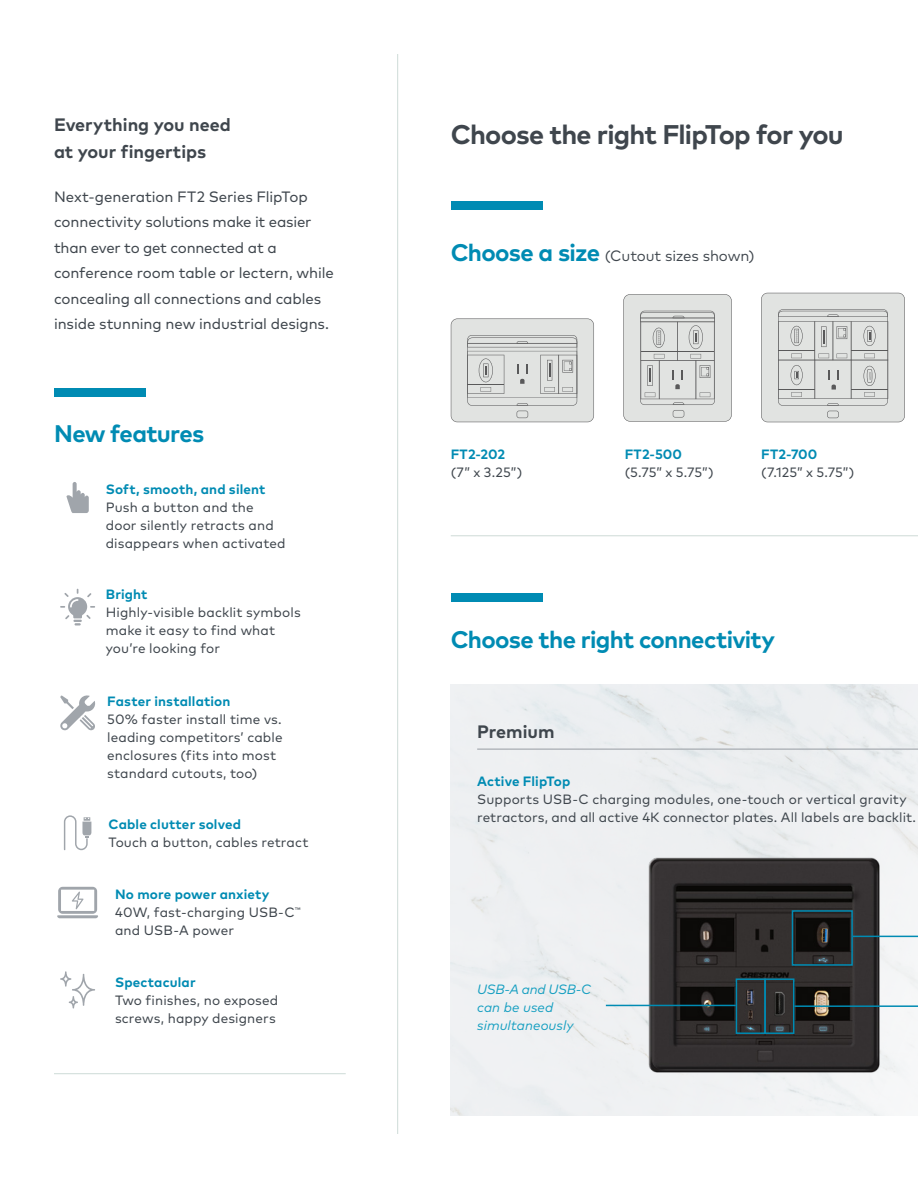
<style>
.page{position:relative;width:918px;height:1188px;background:#fff}
.page>*{position:absolute;margin:0;border:0;box-sizing:border-box;transform-origin:0 0}
.t1{font:700 27px "Mark Pro";letter-spacing:-.03em;color:#3f464d}
.t2{font:700 24px "Mark Pro";letter-spacing:-.025em;color:#008bb3}
.Intro{font:700 18px/27px "Mark Pro";color:#3f464d}
.Sub_Title{font:700 18px "Mark Pro";letter-spacing:-.005em;color:#3f464d}
.Body_Copy{font:15px/25.5px "Mark Pro";letter-spacing:-.005em;color:#3f464d}
.t3{font:15px "Mark Pro";letter-spacing:-.005em;color:#3f464d}
.Sub_Title-2{font:13.5px/18px "Mark Pro";letter-spacing:.01em;color:#3f464d}
.Body_Copy-2{font:13.5px/18px "Mark Pro";letter-spacing:-.005em;color:#3f464d}
.Sub_Title-3{font:italic 13.5px/18px "Mark Pro";letter-spacing:.005em;color:#169fc1}
.Body_Copy-3{font:700 13.5px "Mark Pro";letter-spacing:.01em;color:#008bb3}
.s1{font-weight:700;color:#008bb3}
.s2{font-weight:700;font-size:24px;color:#008bb3}
</style>
<div class="page">
<hr style="left:451px;top:535px;width:467px;height:1px;background:#cedbd7">
<hr style="left:54px;top:1073px;width:292px;height:1px;background:#cedbd7">
<hr style="left:477px;top:749px;width:441px;height:1px;background:#a0a5ab">
<hr style="left:397px;top:54px;width:1px;height:1080px;background:#cedbd7">
<svg style="left:60px;top:695px;width:36px;height:36px"></svg>
<svg style="left:64px;top:815px;width:28px;height:35px"></svg>
<svg style="left:57px;top:887px;width:41px;height:31px"></svg>
<svg style="left:67px;top:482px;width:22px;height:31px"></svg>
<svg style="left:451px;top:319px;width:143px;height:103px;background:#d6d8d6"></svg>
<hr style="left:468px;top:384px;width:36px;height:1px;background:#59595a">
<svg style="left:623px;top:294px;width:109px;height:128px;background:#d5d7d5"></svg>
<hr style="left:678px;top:351px;width:36px;height:1px;background:#59595a">
<svg style="left:761px;top:293px;width:144px;height:129px;background:#d6d8d6"></svg>
<hr style="left:778px;top:389px;width:37px;height:1px;background:#59595a">
<svg style="left:60px;top:589px;width:35px;height:36px"></svg>
<div style="left:54px;top:388px;width:92px;height:9px;background:#008bb3"></div>
<div style="left:451px;top:201px;width:92px;height:9px;background:#008bb3"></div>
<div style="left:451px;top:593px;width:92px;height:9px;background:#008bb3"></div>
<svg style="left:60px;top:971px;width:35px;height:38px"></svg>
<img style="left:647px;top:855px;width:234px;height:220px">
<div style="left:764px;top:978px;width:30px;height:56px;border:2px solid #008bb3"></div>
<div style="left:792px;top:910px;width:61px;height:56px;border:2px solid #008bb3"></div>
<div style="left:736px;top:978px;width:30px;height:56px;border:2px solid #008bb3"></div>
<hr style="left:794px;top:1005px;width:124px;height:2px;background:#008bb3">
<hr style="left:853px;top:936px;width:65px;height:1px;background:#008bb3">
<hr style="left:606px;top:1005px;width:130px;height:1px;background:#008bb3">
<p class="Intro" style="left:54px;top:110px;width:179px">Everything you need at your fingertips</p>
<p class="Body_Copy" style="left:54px;top:182px;width:281px">Next-generation FT2 Series FlipTop connectivity solutions make it easier than ever to get connected at a conference room table or lectern, while concealing all connections and cables inside stunning new industrial designs.</p>
<p class="t2" style="left:54px;top:416px;width:152px">New features</p>
<p class="Sub_Title-2" style="left:106px;top:479px;width:181px"><span class="s1">Soft, smooth, and silent<br></span>Push a button and the door silently retracts and disappears when activated</p>
<p class="Sub_Title-2" style="left:106px;top:585px;width:196px"><span class="s1">Bright<br></span>Highly-visible backlit symbols make it easy to find what you’re looking for</p>
<p class="Sub_Title-2" style="left:107px;top:691px;width:177px"><span class="s1">Faster installation<br></span>50% faster install time vs. leading competitors’ cable enclosures (fits into most standard cutouts, too)</p>
<p class="Sub_Title-2" style="left:108px;top:814px;width:202px"><span class="s1">Cable clutter solved<br></span>Touch a button, cables retract</p>
<p class="Sub_Title-2" style="left:115px;top:885px;width:187px"><span class="s1">No more power anxiety<br></span>40W, fast-charging USB-C<sup>™ </sup>and USB-A power</p>
<p class="Sub_Title-2" style="left:115px;top:972px;width:165px"><span class="s1">Spectacular<br></span>Two finishes, no exposed screws, happy designers</p>
<p class="t1" style="left:451px;top:114px;width:395px">Choose the right FlipTop for you</p>
<p class="t3" style="left:451px;top:244px;width:305px"><span class="s2">Choose a size</span> (Cutout sizes shown)</p>
<p class="Body_Copy-3" style="left:451px;top:444px;width:56px">FT2-202</p>
<p class="Body_Copy-2" style="left:451px;top:462px;width:73px">(7” x 3.25”)</p>
<p class="Body_Copy-2" style="left:625px;top:444px;width:90px"><span class="s1">FT2-500 </span>(5.75” x 5.75”)</p>
<p class="Body_Copy-2" style="left:761px;top:444px;width:95px"><span class="s1">FT2-700 </span>(7.125” x 5.75”)</p>
<p class="t2" style="left:451px;top:621px;width:326px">Choose the right connectivity</p>
<p class="Sub_Title" style="left:477px;top:718px;width:79px">Premium</p>
<p class="Sub_Title-2" style="left:477px;top:772px;width:440px"><span class="s1">Active FlipTop<br></span>Supports USB-C charging modules, one-touch or vertical gravity retractors, and all active 4K connector plates. All labels are backlit.</p>
<p class="Sub_Title-3" style="left:477px;top:979px;width:115px">USB-A and USB-C can be used simultaneously</p>
</div>
